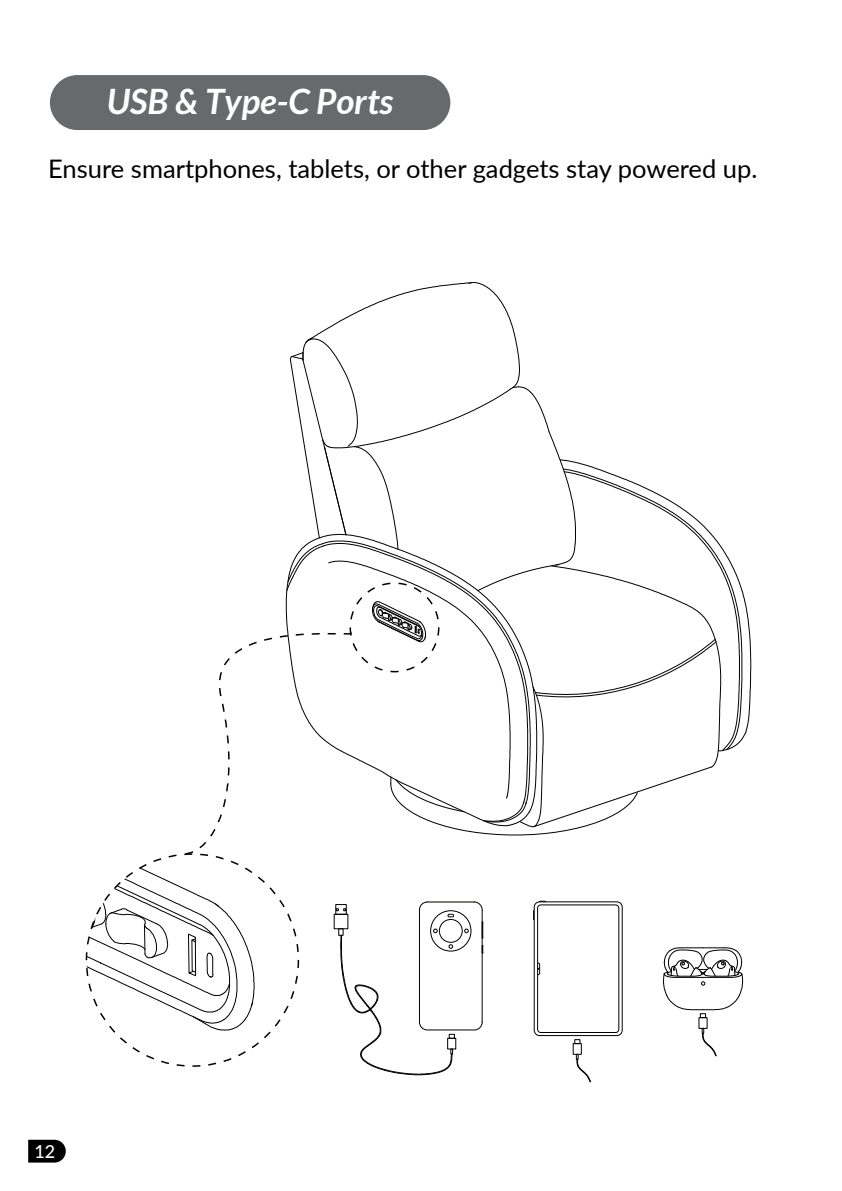
<style>
.page{position:relative;width:842px;height:1191px;background:#fff}
.page>*{position:absolute;margin:0;border:0;box-sizing:border-box;transform-origin:0 0}
.t1{font:italic 700 35px "Lato";color:#fff}
.t2{font:25.6px "Lato";color:#000}
.t3{font:500 18px "Lato";color:#fff}
</style>
<div class="page">
<div style="left:50px;top:75px;width:400px;height:55px;background:#67696b;border-radius:27px"></div>
<svg style="left:28px;top:1139px;width:38px;height:23px"></svg>
<svg style="left:743px;top:592px;width:8px;height:147px"></svg>
<svg style="left:729px;top:559px;width:14px;height:191px"></svg>
<svg style="left:286px;top:282px;width:443px;height:554px"></svg>
<div style="left:573px;top:1043px;width:8px;height:11px;border:1px solid #000"></div>
<svg style="left:575px;top:1039px;width:5px;height:4px"></svg>
<svg style="left:576px;top:1054px;width:15px;height:28px"></svg>
<div style="left:534px;top:901px;width:89px;height:135px;border:1px solid #000;border-radius:5px"></div>
<div style="left:537px;top:904px;width:82px;height:128px;border:1px solid #000;border-radius:3px"></div>
<svg style="left:537px;top:962px;width:3px;height:13px"></svg>
<svg style="left:539px;top:900px;width:7px;height:2px"></svg>
<svg style="left:702px;top:1028px;width:14px;height:28px"></svg>
<svg style="left:663px;top:947px;width:80px;height:70px"></svg>
<div style="left:349px;top:582px;width:90px;height:90px;border:2px dashed #000;border-radius:50%"></div>
<svg style="left:187px;top:616px;width:173px;height:237px"></svg>
<svg style="left:86px;top:854px;width:169px;height:177px"></svg>
<svg style="left:336px;top:901px;width:148px;height:174px"></svg>
<h1 class="t1" style="left:107px;top:82px;width:288px">USB &amp; Type-C Ports</h1>
<p class="t2" style="left:48px;top:150px;width:711px">Ensure smartphones, tablets, or other gadgets stay powered up.</p>
<p class="t3" style="left:35px;top:1138px;width:22px">12</p>
</div>
